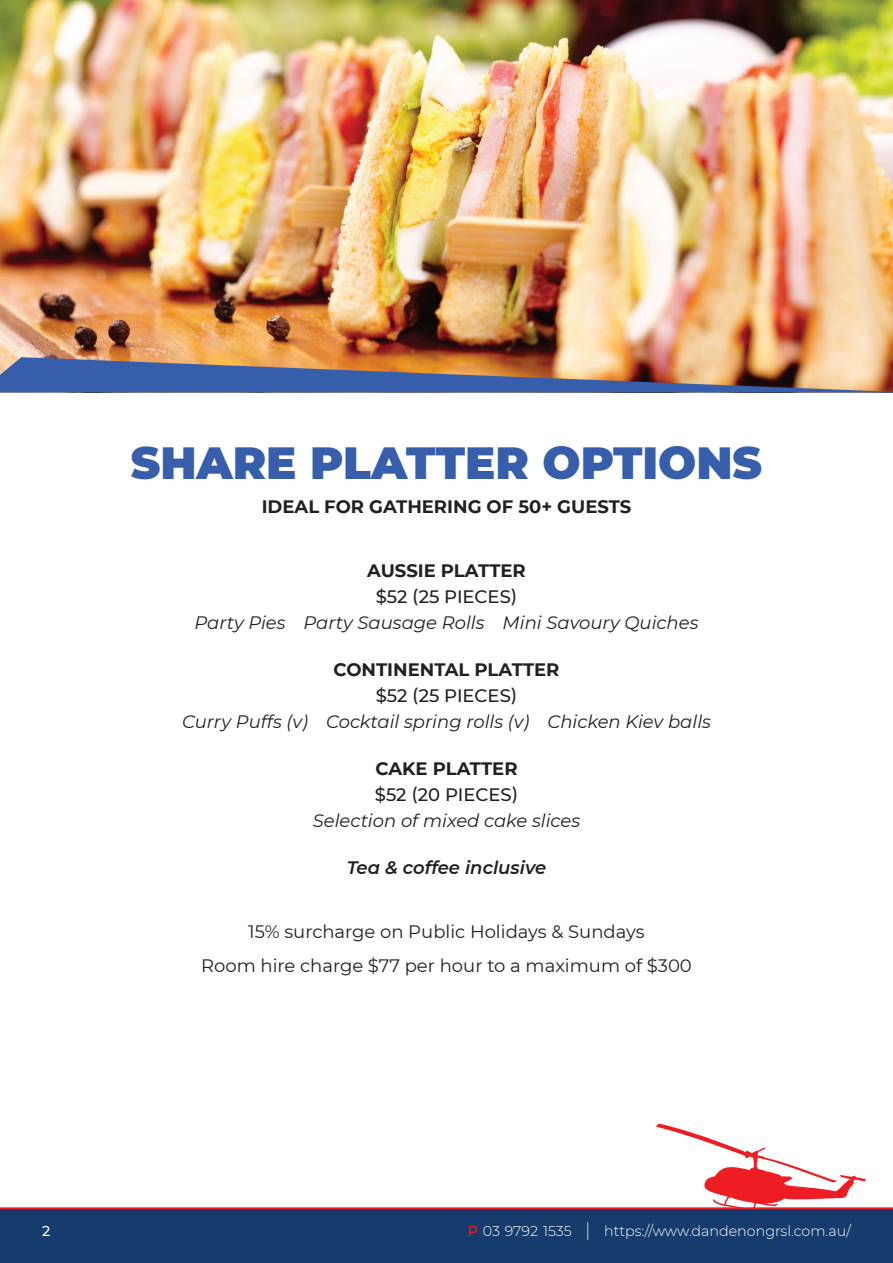
<style>
.page{position:relative;width:893px;height:1263px;background:#fff}
.page>*{position:absolute;margin:0;border:0;box-sizing:border-box;transform-origin:0 0}
.t1{font:900 45px "Montserrat";color:#375eab}
.t2{font:italic 18px "Montserrat";color:#231f20}
.t3{font:18px/34.3px "Montserrat";color:#231f20;text-align:center}
.t4{font:700 18px "Montserrat";color:#231f20}
.t5{font:500 18px "Montserrat";color:#231f20}
.t6{font:italic 600 18px "Montserrat";color:#231f20}
.t7{font:300 14.25px "Montserrat";color:#fff}
.t8{font:500 14.25px "Montserrat";color:#fff}
.s1{font-weight:500;color:#ee1d23}
.s2{font-size:18.6px}
</style>
<div class="page">
<svg style="left:656px;top:1123px;width:210px;height:84px"></svg>
<div style="left:0;top:1208px;width:893px;height:55px;background:#163c6d"></div>
<hr style="left:0;top:1207px;width:893px;height:2px;background:#ee1d23">
<img style="left:0;top:0;width:893px;height:357px">
<img style="left:0;top:357px;width:893px;height:36px">
<h1 class="t1" style="left:131px;top:429px;width:633px">SHARE PLATTER OPTIONS</h1>
<p class="t4" style="left:262px;top:494px;width:371px">IDEAL FOR GATHERING OF 50+ GUESTS</p>
<p class="t4" style="left:367px;top:558px;width:160px">AUSSIE PLATTER</p>
<p class="t5" style="left:376px;top:584px;width:143px">$52 (25 PIECES)</p>
<p class="t2" style="left:194px;top:610px;width:505px">Party Pies Party Sausage Rolls Mini Savoury Quiches</p>
<p class="t4" style="left:333px;top:657px;width:227px">CONTINENTAL PLATTER</p>
<p class="t5" style="left:376px;top:683px;width:143px">$52 (25 PIECES)</p>
<p class="t2" style="left:182px;top:709px;width:530px">Curry Puffs (v) Cocktail spring rolls (v) Chicken Kiev balls</p>
<p class="t4" style="left:375px;top:755px;width:144px">CAKE PLATTER</p>
<p class="t5" style="left:375px;top:782px;width:145px">$52 (20 PIECES)</p>
<p class="t2" style="left:313px;top:808px;width:269px">Selection of mixed cake slices</p>
<p class="t6" style="left:347px;top:854px;width:201px">Tea &amp; coffee inclusive</p>
<p class="t3" style="left:201px;top:913px;width:492px">15% surcharge on Public Holidays &amp; Sundays<br>Room hire charge $77 per hour to a maximum of $300</p>
<p class="t8" style="left:42px;top:1221px;width:10px">2</p>
<p class="t7" style="left:468px;top:1221px;width:385px"><span class="s1">P</span> 03 9792 1535 <span class="s2">|</span> https://www.dandenongrsl.com.au/</p>
</div>
